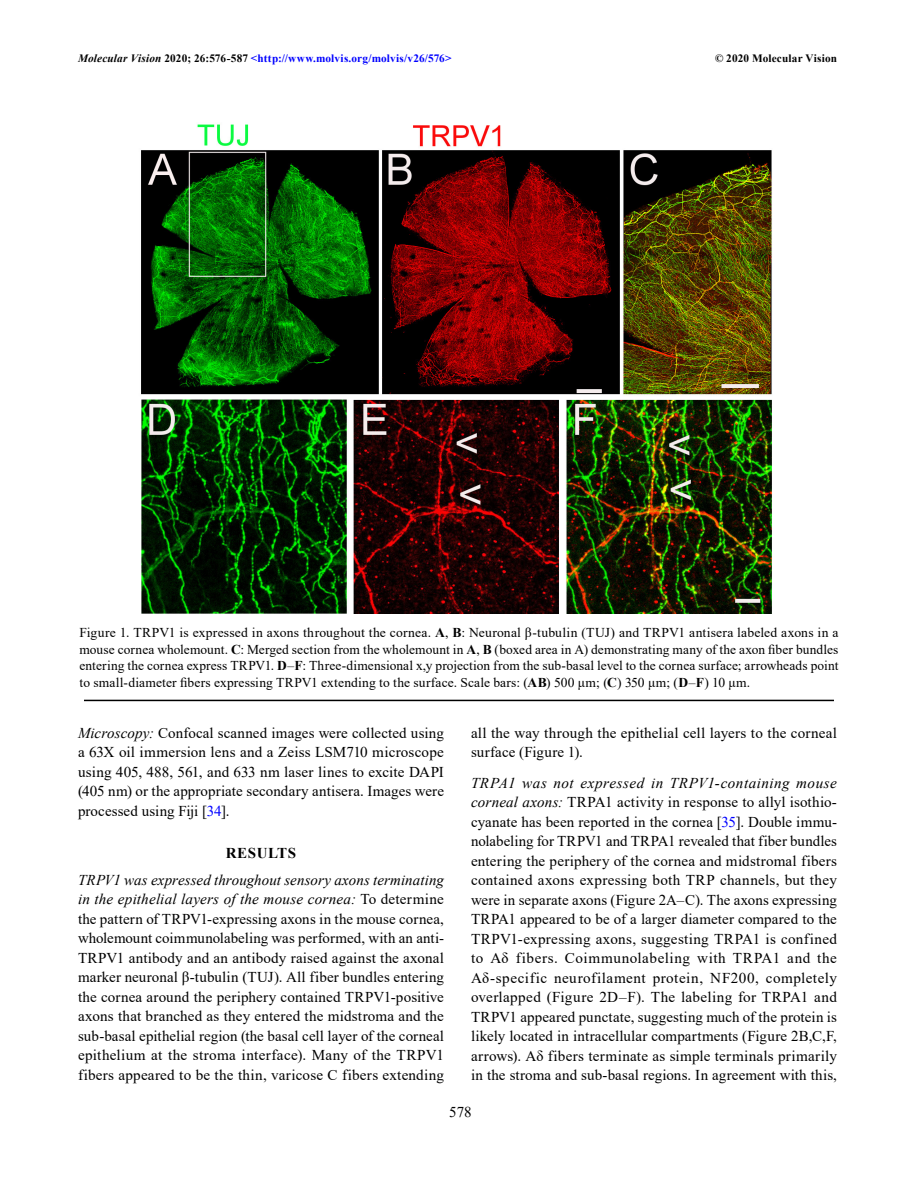
<style>
.page{position:relative;width:918px;height:1188px;background:#fff}
.page>*{position:absolute;margin:0;border:0;box-sizing:border-box;transform-origin:0 0}
.Para_No_Ind{font:15px/19.5px "Times New Roman";letter-spacing:.01em;color:#000;text-align:justify}
.t1{font:700 15px "Times New Roman";letter-spacing:.035em;color:#000}
.Folio{font:15px "Times New Roman";color:#000}
.Fig_Caption{font:13.5px/16.5px "Times New Roman";letter-spacing:.01em;color:#000;text-align:justify}
.Header_Align_Left{font:700 11.25px "Times New Roman";letter-spacing:.015em;color:#00f}
.Header_Align_Right{font:700 11.25px "Times New Roman";letter-spacing:.015em;color:#000}
.s1{font-style:italic;color:#000}
.s2{color:#000}
.s3{font-weight:700}
.s4{font-style:italic}
.s5{color:#00f}
</style>
<div class="page">
<img style="left:141px;top:124px;width:631px;height:489px">
<hr style="left:84px;top:700px;width:750px;height:1px;background:#000">
<p class="Header_Align_Left" style="left:78px;top:50px;width:375px"><span class="s1">Molecular Vision</span> <span class="s2">2020; 26:576-587</span> &lt;http://www.molvis.org/molvis/v26/576&gt;</p>
<p class="Header_Align_Right" style="left:715px;top:50px;width:123px">© 2020 Molecular Vision</p>
<p class="Fig_Caption" style="left:79px;top:624px;width:761px">Figure 1. TRPV1 is expressed in axons throughout the cornea. <span class="s3">A</span>, <span class="s3">B</span>: Neuronal β-tubulin (TUJ) and TRPV1 antisera labeled axons in a mouse cornea wholemount. <span class="s3">C</span>: Merged section from the wholemount in <span class="s3">A</span>, <span class="s3">B</span> (boxed area in A) demonstrating many of the axon fiber bundles entering the cornea express TRPV1. <span class="s3">D</span>–<span class="s3">F</span>: Three-dimensional x,y projection from the sub-basal level to the cornea surface; arrowheads point to small-diameter fibers expressing TRPV1 extending to the surface. Scale bars: (<span class="s3">AB</span>) 500 μm; (<span class="s3">C</span>) 350 μm; (<span class="s3">D</span>–<span class="s3">F</span>) 10 μm.</p>
<p class="Para_No_Ind" style="left:78px;top:723px;width:368px"><span class="s4">Microscopy:</span> Confocal scanned images were collected using a 63X oil immersion lens and a Zeiss LSM710 microscope using 405, 488, 561, and 633 nm laser lines to excite DAPI (405 nm) or the appropriate secondary antisera. Images were processed using Fiji [<span class="s5">34</span>].</p>
<h1 class="t1" style="left:226px;top:842px;width:72px">RESULTS</h1>
<p class="Para_No_Ind" style="left:78px;top:870px;width:368px"><span class="s4">TRPV1 was expressed throughout sensory axons terminating in the epithelial layers of the mouse cornea:</span> To determine the pattern of TRPV1-expressing axons in the mouse cornea, wholemount coimmunolabeling was performed, with an anti-TRPV1 antibody and an antibody raised against the axonal marker neuronal β-tubulin (TUJ). All fiber bundles entering the cornea around the periphery contained TRPV1-positive axons that branched as they entered the midstroma and the sub-basal epithelial region (the basal cell layer of the corneal epithelium at the stroma interface). Many of the TRPV1 fibers appeared to be the thin, varicose C fibers extending</p>
<p class="Para_No_Ind" style="left:471px;top:723px;width:368px">all the way through the epithelial cell layers to the corneal surface (Figure 1).</p>
<p class="Para_No_Ind" style="left:471px;top:772px;width:368px"><span class="s4">TRPA1 was not expressed in TRPV1-containing mouse corneal axons:</span> TRPA1 activity in response to allyl isothio&shy;cyanate has been reported in the cornea [<span class="s5">35</span>]. Double immu&shy;nolabeling for TRPV1 and TRPA1 revealed that fiber bundles entering the periphery of the cornea and midstromal fibers contained axons expressing both TRP channels, but they were in separate axons (Figure 2A–C). The axons expressing TRPA1 appeared to be of a larger diameter compared to the TRPV1-expressing axons, suggesting TRPA1 is confined to Aδ fibers. Coimmunolabeling with TRPA1 and the Aδ-specific neurofilament protein, NF200, completely overlapped (Figure 2D–F). The labeling for TRPA1 and TRPV1 appeared punctate, suggesting much of the protein is likely located in intracellular compartments (Figure 2B,C,F, arrows). Aδ fibers terminate as simple terminals primarily in the stroma and sub-basal regions. In agreement with this,</p>
<p class="Folio" style="left:449px;top:1102px;width:24px">578</p>
</div>
